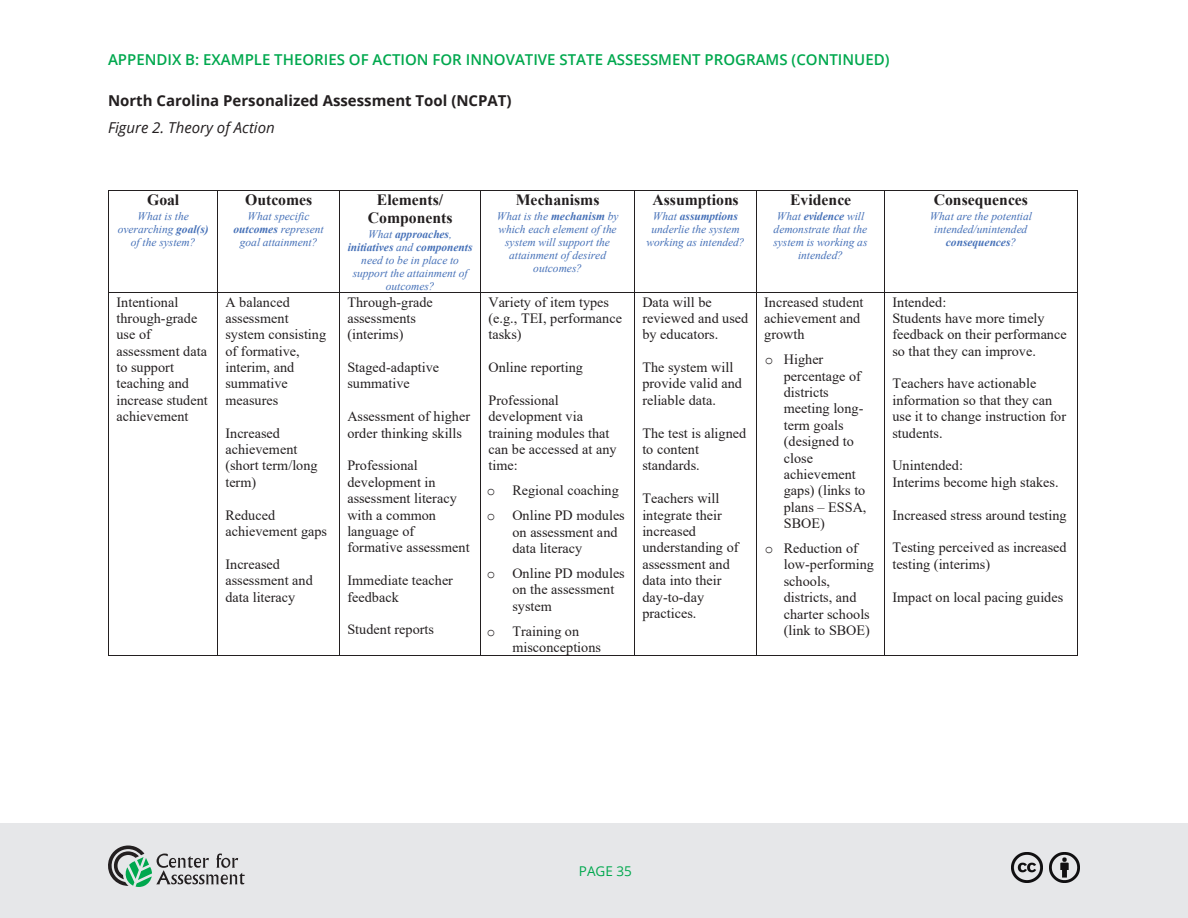
<style>
.page{position:relative;width:1188px;height:918px;background:#fff}
.page>*{position:absolute;margin:0;border:0;box-sizing:border-box;transform-origin:0 0}
.t1{font:700 15.75px/18px "Times New Roman";color:#231f20;text-align:center}
.t2{font:600 15px "Open Sans";color:#00a84e}
.t3{font:700 15px "Open Sans";color:#231f20}
.t4{font:italic 15px "Open Sans";color:#231f20}
.t5{font:14.25px/16.4px "Times New Roman";color:#231f20}
.t6{font:13.5px "Open Sans";color:#00a84e}
.t7{font:italic 11.4px/13px "Times New Roman";color:#4671b8;text-align:center}
.s1{font-weight:700}
.s2{font-family:"Courier New"}
</style>
<div class="page">
<div style="left:0;top:824px;width:1188px;height:94px;background:#e6e7e9"></div>
<svg style="left:108px;top:846px;width:137px;height:41px"></svg>
<img style="left:1049px;top:852px;width:30px;height:31px">
<img style="left:1012px;top:852px;width:30px;height:30px">
<hr style="left:109px;top:190px;width:109px;height:1px;background:#231f20">
<hr style="left:218px;top:190px;width:121px;height:1px;background:#231f20">
<hr style="left:340px;top:190px;width:140px;height:1px;background:#231f20">
<hr style="left:481px;top:190px;width:153px;height:1px;background:#231f20">
<hr style="left:635px;top:190px;width:121px;height:1px;background:#231f20">
<hr style="left:757px;top:190px;width:128px;height:1px;background:#231f20">
<hr style="left:885px;top:190px;width:192px;height:1px;background:#231f20">
<hr style="left:108px;top:191px;width:1px;height:101px;background:#231f20">
<hr style="left:218px;top:191px;width:1px;height:101px;background:#231f20">
<hr style="left:339px;top:191px;width:1px;height:101px;background:#231f20">
<hr style="left:480px;top:191px;width:1px;height:101px;background:#231f20">
<hr style="left:634px;top:191px;width:1px;height:101px;background:#231f20">
<hr style="left:756px;top:191px;width:1px;height:101px;background:#231f20">
<hr style="left:885px;top:191px;width:1px;height:101px;background:#231f20">
<hr style="left:1077px;top:191px;width:1px;height:101px;background:#231f20">
<hr style="left:109px;top:292px;width:109px;height:1px;background:#231f20">
<hr style="left:218px;top:292px;width:121px;height:1px;background:#231f20">
<hr style="left:340px;top:292px;width:140px;height:1px;background:#231f20">
<hr style="left:481px;top:292px;width:153px;height:1px;background:#231f20">
<hr style="left:635px;top:292px;width:121px;height:1px;background:#231f20">
<hr style="left:757px;top:292px;width:128px;height:1px;background:#231f20">
<hr style="left:885px;top:292px;width:192px;height:1px;background:#231f20">
<hr style="left:108px;top:293px;width:1px;height:362px;background:#231f20">
<hr style="left:109px;top:655px;width:109px;height:1px;background:#231f20">
<hr style="left:218px;top:293px;width:1px;height:362px;background:#231f20">
<hr style="left:218px;top:655px;width:121px;height:1px;background:#231f20">
<hr style="left:339px;top:293px;width:1px;height:362px;background:#231f20">
<hr style="left:340px;top:655px;width:140px;height:1px;background:#231f20">
<hr style="left:480px;top:293px;width:1px;height:362px;background:#231f20">
<hr style="left:481px;top:655px;width:153px;height:1px;background:#231f20">
<hr style="left:634px;top:293px;width:1px;height:362px;background:#231f20">
<hr style="left:635px;top:655px;width:121px;height:1px;background:#231f20">
<hr style="left:756px;top:293px;width:1px;height:362px;background:#231f20">
<hr style="left:757px;top:655px;width:128px;height:1px;background:#231f20">
<hr style="left:885px;top:293px;width:1px;height:362px;background:#231f20">
<hr style="left:885px;top:655px;width:192px;height:1px;background:#231f20">
<hr style="left:1077px;top:293px;width:1px;height:362px;background:#231f20">
<p class="t2" style="left:108px;top:50px;width:783px">APPENDIX B: EXAMPLE THEORIES OF ACTION FOR INNOVATIVE STATE ASSESSMENT PROGRAMS (CONTINUED)</p>
<p class="t3" style="left:108px;top:90px;width:405px">North Carolina Personalized Assessment Tool (NCPAT)</p>
<p class="t4" style="left:108px;top:117px;width:168px">Figure 2. Theory of Action</p>
<p class="t1" style="left:147px;top:191px;width:34px">Goal</p>
<p class="t7" style="left:118px;top:209px;width:93px">What is the overarching <span class="s1">goal(s) </span>of the system?</p>
<p class="t1" style="left:245px;top:191px;width:69px">Outcomes</p>
<p class="t7" style="left:233px;top:209px;width:92px">What specific <span class="s1">outcomes</span> represent goal attainment?</p>
<p class="t1" style="left:368px;top:191px;width:86px">Elements/<br>Components</p>
<p class="t7" style="left:348px;top:227px;width:126px">What <span class="s1">approaches</span>, <span class="s1">initiatives</span> and <span class="s1">components </span>need to be in place to support the attainment of outcomes?</p>
<p class="t1" style="left:516px;top:191px;width:85px">Mechanisms</p>
<p class="t7" style="left:497px;top:209px;width:123px">What is the <span class="s1">mechanism</span> by which each element of the system will support the attainment of desired outcomes?</p>
<p class="t1" style="left:652px;top:191px;width:88px">Assumptions</p>
<p class="t7" style="left:646px;top:209px;width:100px">What <span class="s1">assumptions </span>underlie the system working as intended?</p>
<p class="t1" style="left:790px;top:191px;width:63px">Evidence</p>
<p class="t7" style="left:773px;top:209px;width:96px">What <span class="s1">evidence</span> will demonstrate that the system is working as intended?</p>
<p class="t1" style="left:934px;top:191px;width:96px">Consequences</p>
<p class="t7" style="left:930px;top:209px;width:104px">What are the potential intended/unintended <span class="s1">consequences</span>?</p>
<p class="t5" style="left:116px;top:293px;width:93px">Intentional through-grade use of assessment data to support teaching and increase student achievement</p>
<p class="t5" style="left:225px;top:293px;width:102px">A balanced assessment system consisting of formative, interim, and summative measures</p>
<p class="t5" style="left:225px;top:424px;width:94px">Increased achievement (short term/long term)</p>
<p class="t5" style="left:225px;top:506px;width:103px">Reduced achievement gaps</p>
<p class="t5" style="left:225px;top:555px;width:89px">Increased assessment and data literacy</p>
<p class="t5" style="left:347px;top:293px;width:87px">Through-grade assessments (interims)</p>
<p class="t5" style="left:347px;top:359px;width:93px">Staged-adaptive summative</p>
<p class="t5" style="left:347px;top:408px;width:124px">Assessment of higher order thinking skills</p>
<p class="t5" style="left:347px;top:457px;width:124px">Professional development in assessment literacy with a common language of formative assessment</p>
<p class="t5" style="left:347px;top:572px;width:107px">Immediate teacher feedback</p>
<p class="t5" style="left:347px;top:621px;width:88px">Student reports</p>
<p class="t5" style="left:488px;top:293px;width:135px">Variety of item types (e.g., TEI, performance tasks)</p>
<p class="t5" style="left:488px;top:359px;width:96px">Online reporting</p>
<p class="t5" style="left:488px;top:392px;width:130px">Professional development via training modules that can be accessed at any time:</p>
<p class="t5" style="left:487px;top:478px;width:140px;line-height:25px"><span class="s2">o</span> Regional coaching <span class="s2">o</span> Online PD modules</p>
<p class="t5" style="left:512px;top:523px;width:107px">on assessment and data literacy</p>
<p class="t5" style="left:512px;top:565px;width:114px;text-indent:-26px"><span class="s2">o</span> Online PD modules on the assessment system</p>
<p class="t5" style="left:512px;top:623px;width:90px;text-indent:-26px"><span class="s2">o</span> Training on misconceptions</p>
<p class="t5" style="left:642px;top:293px;width:107px">Data will be reviewed and used by educators.</p>
<p class="t5" style="left:642px;top:359px;width:101px">The system will provide valid and reliable data.</p>
<p class="t5" style="left:642px;top:424px;width:105px">The test is aligned to content standards.</p>
<p class="t5" style="left:642px;top:490px;width:98px">Teachers will integrate their increased understanding of assessment and data into their day-to-day practices.</p>
<p class="t5" style="left:764px;top:293px;width:101px">Increased student achievement and growth</p>
<p class="t5" style="left:784px;top:351px;width:84px;text-indent:-19px"><span class="s2">o</span> Higher percentage of districts meeting long&shy;term goals (designed to close achievement gaps) (links to plans – ESSA,<br>SBOE)</p>
<p class="t5" style="left:784px;top:540px;width:92px;text-indent:-19px"><span class="s2">o</span> Reduction of low-performing schools, districts, and charter schools (link to SBOE)</p>
<p class="t5" style="left:892px;top:293px;width:176px">Intended:<br>Students have more timely feedback on their performance so that they can improve.</p>
<p class="t5" style="left:892px;top:375px;width:175px">Teachers have actionable information so that they can use it to change instruction for students.</p>
<p class="t5" style="left:892px;top:457px;width:168px">Unintended:<br>Interims become high stakes.</p>
<p class="t5" style="left:892px;top:506px;width:176px">Increased stress around testing</p>
<p class="t5" style="left:892px;top:539px;width:176px">Testing perceived as increased testing (interims)</p>
<p class="t5" style="left:892px;top:588px;width:172px">Impact on local pacing guides</p>
<p class="t6" style="left:579px;top:862px;width:54px">PAGE 35</p>
</div>
